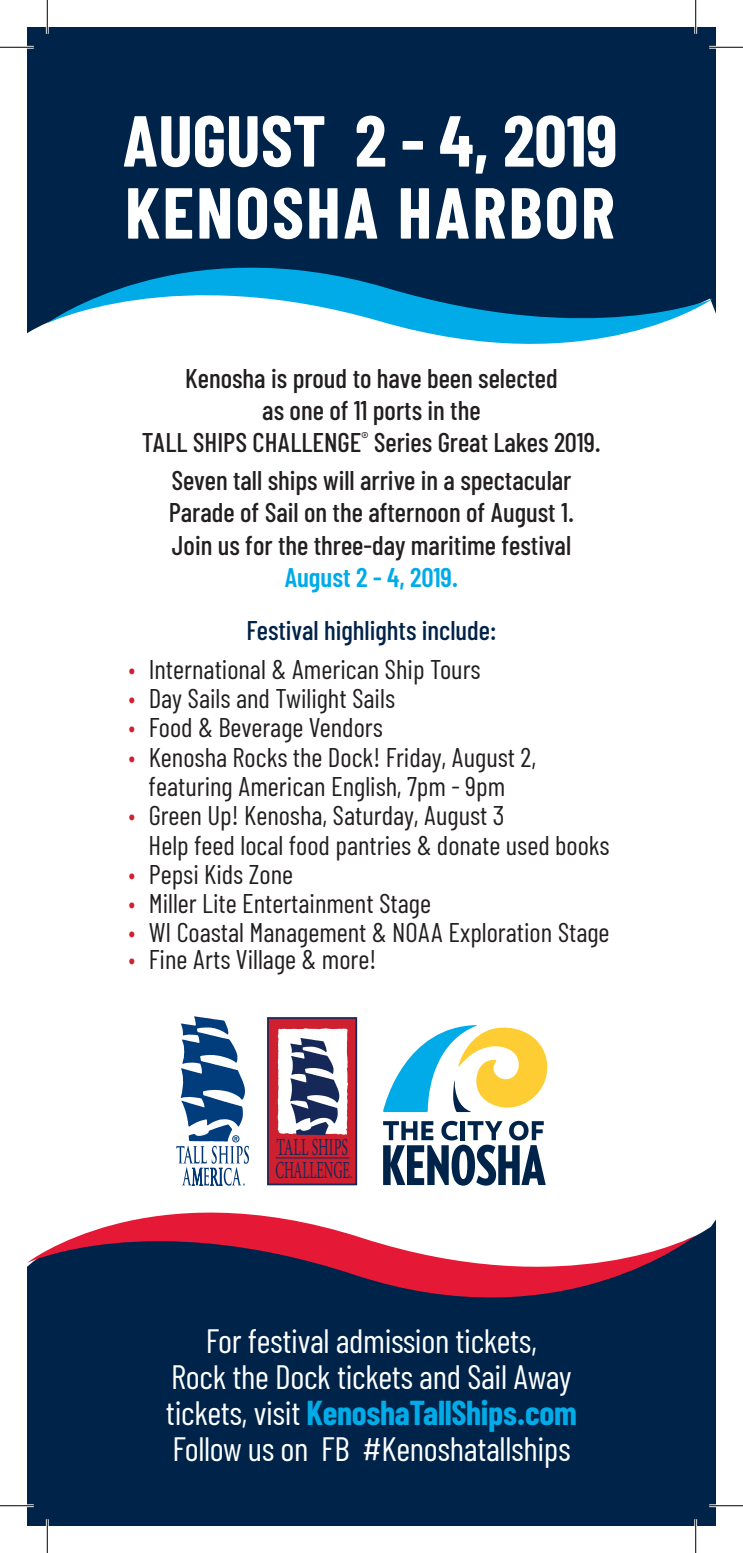
<style>
.page{position:relative;width:743px;height:1553px;background:#fff}
.page>*{position:absolute;margin:0;border:0;box-sizing:border-box;transform-origin:0 0}
.t1{font:700 72px "Barlow Condensed";color:#fff}
.t2{font:700 72px "Barlow Condensed";letter-spacing:.03em;color:#fff}
.t3{font:33.75px/36px "Barlow Condensed";letter-spacing:-.01em;color:#fdfefe;text-align:center}
.t4{font:27px/29.2px "Barlow Condensed";color:#231f20;text-align:center}
.t5{font:500 27px/32.4px "Barlow Condensed";color:#231f20;text-align:center}
.t6{font:500 27px "Barlow Condensed";color:#002349}
.t7{font:24.53px/22.9px "Minion Pro";color:#162857;scale:.57 1}
.s1{font-weight:600;color:#00abe7}
.s2{font-family:"Cabin Condensed";color:#ce202f}
.s3{font-weight:700;color:#00abe7}
</style>
<div class="page">
<div style="left:27px;top:1191px;width:689px;height:335px;background:#002349"></div>
<div style="left:27px;top:27px;width:688px;height:362px;background:#002349"></div>
<svg style="left:27px;top:247px;width:689px;height:142px;fill:#fff"></svg>
<svg style="left:357px;top:1120px;width:359px;height:116px"></svg>
<svg style="left:47px;top:247px;width:665px;height:136px"></svg>
<svg style="left:27px;top:1169px;width:668px;height:129px;fill:#fff"></svg>
<svg style="left:176px;top:1016px;width:73px;height:175px"></svg>
<div style="left:268px;top:1018px;width:88px;height:166px;background:#ce202f"></div>
<div style="left:267px;top:1017px;width:90px;height:168px;border:2px solid #162857"></div>
<hr style="left:276px;top:1157px;width:73px;height:1px;background:#162857">
<svg style="left:277px;top:1028px;width:71px;height:107px;background:#a7a6b8"></svg>
<svg style="left:383px;top:1025px;width:164px;height:87px"></svg>
<svg style="left:383px;top:1120px;width:162px;height:65px"></svg>
<hr style="left:0;top:46px;width:34px;height:3px;background:#fff">
<hr style="left:709px;top:46px;width:33px;height:3px;background:#fff">
<hr style="left:0;top:1504px;width:34px;height:3px;background:#fff">
<hr style="left:709px;top:1504px;width:33px;height:3px;background:#fff">
<hr style="left:46px;top:0;width:3px;height:34px;background:#fff">
<hr style="left:46px;top:1519px;width:3px;height:33px;background:#fff">
<hr style="left:694px;top:0;width:3px;height:34px;background:#fff">
<hr style="left:694px;top:1519px;width:3px;height:33px;background:#fff">
<hr style="left:0;top:47px;width:34px;height:1px;background:#000">
<hr style="left:709px;top:47px;width:33px;height:1px;background:#000">
<hr style="left:0;top:1505px;width:34px;height:1px;background:#000">
<hr style="left:709px;top:1505px;width:33px;height:1px;background:#000">
<hr style="left:47px;top:0;width:1px;height:34px;background:#000">
<hr style="left:47px;top:1519px;width:1px;height:33px;background:#000">
<hr style="left:695px;top:0;width:1px;height:34px;background:#000">
<hr style="left:695px;top:1519px;width:1px;height:33px;background:#000">
<p class="t1" style="left:122px;top:96px;width:497px">AUGUST 2 - 4, 2019</p>
<p class="t2" style="left:125px;top:168px;width:491px">KENOSHA HARBOR</p>
<p class="t5" style="left:142px;top:361px;width:460px">Kenosha is proud to have been selected<br>as one of 11 ports in the<br>TALL SHIPS CHALLENGE<sup>®</sup> Series Great Lakes 2019.</p>
<p class="t5" style="left:169px;top:463px;width:407px;text-align:left">Seven tall ships will arrive in a spectacular<br>Parade of Sail on the afternoon of August 1.</p>
<p class="t5" style="left:172px;top:528px;width:401px">Join us for the three-day maritime festival<br><span class="s1">August 2 - 4, 2019.</span></p>
<p class="t6" style="left:246px;top:613px;width:251px">Festival highlights include:</p>
<p class="t4" style="left:128px;top:654px;width:354px"><span class="s2">•</span> International &amp; American Ship Tours</p>
<p class="t4" style="left:128px;top:683px;width:268px"><span class="s2">•</span> Day Sails and Twilight Sails</p>
<p class="t4" style="left:128px;top:712px;width:256px"><span class="s2">•</span> Food &amp; Beverage Vendors</p>
<p class="t4" style="left:128px;top:741px;width:409px"><span class="s2">•</span> Kenosha Rocks the Dock! Friday, August 2, featuring American English, 7pm - 9pm</p>
<p class="t4" style="left:148px;top:800px;width:462px;text-align:left;text-indent:-20px"><span class="s2">•</span> Green Up! Kenosha, Saturday, August 3<br>Help feed local food pantries &amp; donate used books</p>
<p class="t4" style="left:128px;top:858px;width:166px"><span class="s2">•</span> Pepsi Kids Zone</p>
<p class="t4" style="left:128px;top:888px;width:304px"><span class="s2">•</span> Miller Lite Entertainment Stage</p>
<p class="t4" style="left:128px;top:917px;width:483px"><span class="s2">•</span> WI Coastal Management &amp; NOAA Exploration Stage</p>
<p class="t4" style="left:128px;top:944px;width:249px"><span class="s2">•</span> Fine Arts Village &amp; more!</p>
<p class="t7" style="left:275px;top:1135px;width:132px">TALL SHIPS<br>CHALLENGE</p>
<p class="t3" style="left:166px;top:1322px;width:412px">For festival admission tickets,<br>Rock the Dock tickets and Sail Away tickets, visit <span class="s3">KenoshaTallShips.com </span>Follow us on FB #Kenoshatallships</p>
</div>
